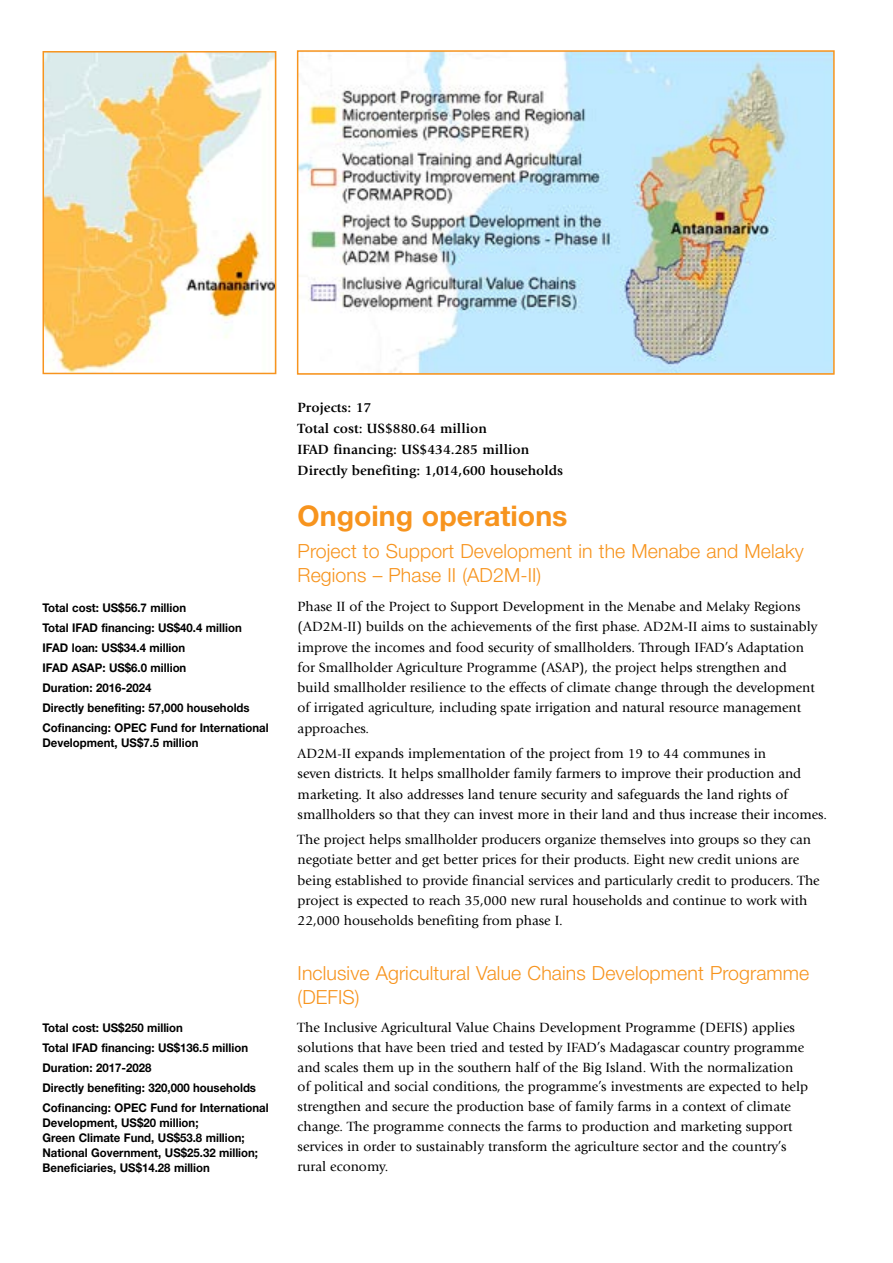
<style>
.page{position:relative;width:893px;height:1263px;background:#fff}
.page>*{position:absolute;margin:0;border:0;box-sizing:border-box;transform-origin:0 0}
.t1{font:700 28.5px "Helvetica Neue LT Std";color:#f7941e}
.t2{font:300 19.5px/24px "Helvetica Neue LT Std";letter-spacing:.005em;color:#f7941e}
.t3{font:13.95px/20.2px "Giovanni Std";color:#000}
.t4{font:700 13.95px/21px "Giovanni Std";letter-spacing:.005em;color:#000}
.t5{font:700 12px/20.1px "Helvetica Neue LT Std";color:#000;scale:.95 1}
</style>
<div class="page">
<img style="left:46px;top:54px;width:227px;height:317px">
<div style="left:43px;top:51px;width:233px;height:323px;border:2px solid #f7941e"></div>
<img style="left:300px;top:53px;width:532px;height:319px">
<div style="left:297px;top:50px;width:538px;height:325px;border:2px solid #f7941e"></div>
<p class="t5" style="left:43px;top:597px;width:239px">Total cost: US$56.7 million<br>Total IFAD financing: US$40.4 million<br>IFAD loan: US$34.4 million<br>IFAD ASAP: US$6.0 million<br>Duration: 2016-2024<br>Directly benefiting: 57,000 households<br>Cofinancing: OPEC Fund for International</p>
<p class="t5" style="left:43px;top:733px;width:166px">Development, US$7.5 million</p>
<p class="t5" style="left:43px;top:1017px;width:239px">Total cost: US$250 million<br>Total IFAD financing: US$136.5 million Duration: 2017-2028<br>Directly benefiting: 320,000 households Cofinancing: OPEC Fund for International</p>
<p class="t5" style="left:43px;top:1115px;width:228px;line-height:15px">Development, US$20 million;<br>Green Climate Fund, US$53.8 million; National Government, US$25.32 million; Beneficiaries, US$14.28 million</p>
<p class="t4" style="left:298px;top:397px;width:267px">Projects: 17<br>Total cost: US$880.64 million<br>IFAD financing: US$434.285 million<br>Directly benefiting: 1,014,600 households</p>
<h1 class="t1" style="left:298px;top:498px;width:271px">Ongoing operations</h1>
<h2 class="t2" style="left:298px;top:539px;width:508px">Project to Support Development in the Menabe and Melaky<br>Regions – Phase II (AD2M-II)</h2>
<p class="t3" style="left:298px;top:597px;width:521px">Phase II of the Project to Support Development in the Menabe and Melaky Regions (AD2M-II) builds on the achievements of the first phase. AD2M-II aims to sustainably improve the incomes and food security of smallholders. Through IFAD’s Adaptation for Smallholder Agriculture Programme (ASAP), the project helps strengthen and build smallholder resilience to the effects of climate change through the development of irrigated agriculture, including spate irrigation and natural resource management approaches.</p>
<p class="t3" style="left:298px;top:743px;width:531px">AD2M-II expands implementation of the project from 19 to 44 communes in<br>seven districts. It helps smallholder family farmers to improve their production and marketing. It also addresses land tenure security and safeguards the land rights of smallholders so that they can invest more in their land and thus increase their incomes.</p>
<p class="t3" style="left:298px;top:830px;width:523px">The project helps smallholder producers organize themselves into groups so they can negotiate better and get better prices for their products. Eight new credit unions are being established to provide financial services and particularly credit to producers. The project is expected to reach 35,000 new rural households and continue to work with 22,000 households benefiting from phase I.</p>
<h2 class="t2" style="left:298px;top:960px;width:513px">Inclusive Agricultural Value Chains Development Programme (DEFIS)</h2>
<p class="t3" style="left:298px;top:1018px;width:512px;line-height:19.8px">The Inclusive Agricultural Value Chains Development Programme (DEFIS) applies solutions that have been tried and tested by IFAD’s Madagascar country programme and scales them up in the southern half of the Big Island. With the normalization of political and social conditions, the programme’s investments are expected to help strengthen and secure the production base of family farms in a context of climate change. The programme connects the farms to production and marketing support services in order to sustainably transform the agriculture sector and the country’s rural economy.</p>
</div>
